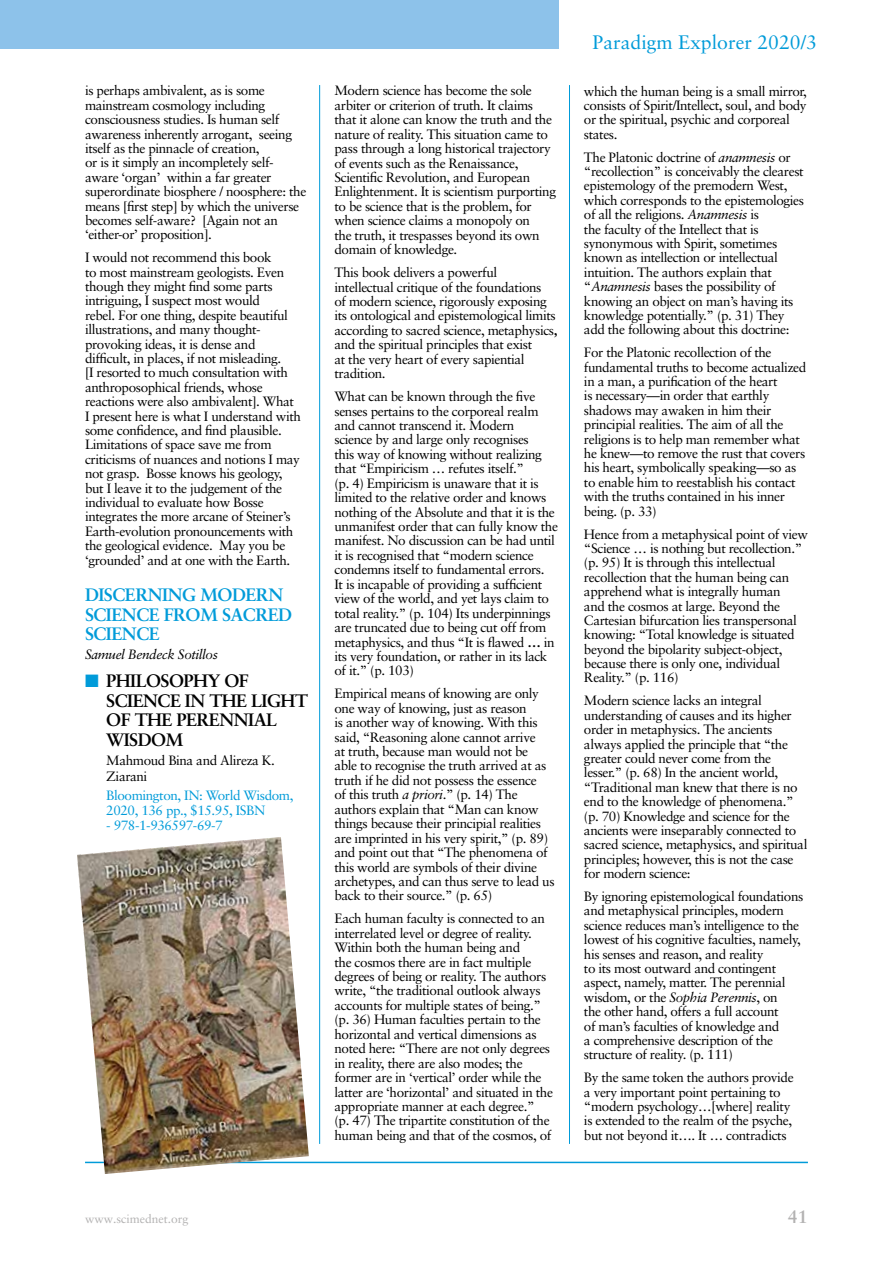
<style>
.page{position:relative;width:893px;height:1263px;background:#fff}
.page>*{position:absolute;margin:0;border:0;box-sizing:border-box;transform-origin:0 0}
.t1{font:19.5px "Sabon";color:#009bd9}
.t2{font:700 18px/19.6px "Sabon";letter-spacing:-.03em;color:#000}
.t3{font:700 18px/19.6px "Sabon";letter-spacing:-.03em;color:#009bd9}
.t4{font:700 18px "Sabon";color:#b3b2b2}
.t5{font:13.5px/14.4px "Sabon";letter-spacing:-.03em;color:#000}
.t6{font:13.5px/15.1px "Sabon";letter-spacing:-.03em;color:#009bd9}
.t7{font:italic 13.5px "Sabon";letter-spacing:-.03em;color:#000}
.t8{font:12px "Sabon";color:#b3b2b2}
.s1{color:#009bd9}
.s2{font-weight:700}
.s3{font-style:italic}
</style>
<div class="page">
<div style="left:0;top:0;width:558px;height:49px;background:#8dc2ea"></div>
<hr style="left:85px;top:1162px;width:723px;height:1px;background:#009bd9">
<hr style="left:569px;top:85px;width:1px;height:1059px;background:#009bd9">
<hr style="left:319px;top:85px;width:1px;height:1059px;background:#009bd9">
<img style="left:77px;top:837px;width:232px;height:337px">
<p class="t5" style="left:85px;top:83px;width:223px">is perhaps ambivalent, as is some mainstream cosmology including consciousness studies. Is human self awareness inherently arrogant, seeing itself as the pinnacle of creation,<br>or is it simply an incompletely self&shy;aware ‘organ’ within a far greater superordinate biosphere / noosphere: the means [first step] by which the universe becomes self-aware? [Again not an ‘either-or’ proposition].</p>
<p class="t5" style="left:85px;top:250px;width:217px">I would not recommend this book<br>to most mainstream geologists. Even though they might find some parts intriguing, I suspect most would<br>rebel. For one thing, despite beautiful illustrations, and many thought&shy;provoking ideas, it is dense and difficult, in places, if not misleading.<br>[I resorted to much consultation with anthroposophical friends, whose reactions were also ambivalent]. What I present here is what I understand with some confidence, and find plausible.<br>Limitations of space save me from criticisms of nuances and notions I may not grasp. Bosse knows his geology, but I leave it to the judgement of the individual to evaluate how Bosse integrates the more arcane of Steiner’s Earth-evolution pronouncements with the geological evidence. May you be ‘grounded’ and at one with the Earth.</p>
<h2 class="t3" style="left:85px;top:585px;width:209px">DISCERNING MODERN<br>SCIENCE FROM SACRED<br>SCIENCE</h2>
<p class="t7" style="left:85px;top:646px;width:134px">Samuel Bendeck Sotillos</p>
<h2 class="t2" style="left:106px;top:671px;width:203px;text-indent:-21px"><span class="s1">■</span> PHILOSOPHY OF<br>SCIENCE IN THE LIGHT<br>OF THE PERENNIAL<br>WISDOM</h2>
<p class="t5" style="left:106px;top:753px;width:170px;line-height:15.1px">Mahmoud Bina and Alireza K.<br>Ziarani</p>
<p class="t6" style="left:106px;top:787px;width:189px">Bloomington, IN: World Wisdom,<br>2020, 136 pp., $15.95, ISBN</p>
<p class="t6" style="left:106px;top:818px;width:118px">- 978-1-936597-69-7</p>
<p class="t5" style="left:334px;top:83px;width:223px">Modern science has become the sole arbiter or criterion of truth. It claims that it alone can know the truth and the nature of reality. This situation came to pass through a long historical trajectory of events such as the Renaissance, Scientific Revolution, and European Enlightenment. It is scientism purporting to be science that is the problem, for when science claims a monopoly on<br>the truth, it trespasses beyond its own domain of knowledge.</p>
<p class="t5" style="left:334px;top:265px;width:225px">This book delivers a powerful intellectual critique of the foundations<br>of modern science, rigorously exposing its ontological and epistemological limits according to sacred science, metaphysics<span class="s2">, </span>and the spiritual principles that exist<br>at the very heart of every sapiential tradition.</p>
<p class="t5" style="left:334px;top:389px;width:225px">What can be known through the five senses pertains to the corporeal realm and cannot transcend it. Modern<br>science by and large only recognises<br>this way of knowing without realizing that “Empiricism … refutes itself.”<br>(p. 4) Empiricism is unaware that it is limited to the relative order and knows nothing of the Absolute and that it is the unmanifest order that can fully know the manifest. No discussion can be had until it is recognised that “modern science condemns itself to fundamental errors.<br>It is incapable of providing a sufficient view of the world, and yet lays claim to total reality.” (p. 104) Its underpinnings are truncated due to being cut off from metaphysics, and thus “It is flawed <span class="s2">…</span> in its very foundation, or rather in its lack of it.” (p. 103)</p>
<p class="t5" style="left:334px;top:686px;width:222px">Empirical means of knowing are only one way of knowing, just as reason<br>is another way of knowing. With this said, “Reasoning alone cannot arrive<br>at truth, because man would not be<br>able to recognise the truth arrived at as truth if he did not possess the essence<br>of this truth <span class="s3">a priori</span>.” (p. 14) The authors explain that “Man can know things because their principial realities are imprinted in his very spirit,” (p. 89) and point out that “The phenomena of this world are symbols of their divine archetypes, and can thus serve to lead us back to their source.” (p. 65)</p>
<p class="t5" style="left:334px;top:911px;width:220px">Each human faculty is connected to an interrelated level or degree of reality.<br>Within both the human being and<br>the cosmos there are in fact multiple degrees of being or reality. The authors write, “the traditional outlook always accounts for multiple states of being.” (p. 36) Human faculties pertain to the horizontal and vertical dimensions as noted here: “There are not only degrees in reality, there are also modes; the former are in ‘vertical’ order while the latter are ‘horizontal’ and situated in the appropriate manner at each degree.”<br>(p. 47) The tripartite constitution of the human being and that of the cosmos, of</p>
<h1 class="t1" style="left:593px;top:31px;width:226px">Paradigm Explorer 2020/3</h1>
<p class="t5" style="left:584px;top:84px;width:224px">which the human being is a small mirror, consists of Spirit/Intellect, soul, and body or the spiritual, psychic and corporeal states.</p>
<p class="t5" style="left:584px;top:150px;width:222px">The Platonic doctrine of <span class="s3">anamnesis</span> or “recollection” is conceivably the clearest epistemology of the premodern West, which corresponds to the epistemologies of all the religions. <span class="s3">Anamnesis</span> is<br>the faculty of the Intellect that is synonymous with Spirit, sometimes known as intellection or intellectual intuition. The authors explain that “<span class="s3">Anamnesis</span> bases the possibility of knowing an object on man’s having its knowledge potentially.” (p. 31) They add the following about this doctrine:</p>
<p class="t5" style="left:584px;top:345px;width:224px">For the Platonic recollection of the fundamental truths to become actualized in a man, a purification of the heart<br>is necessary—in order that earthly shadows may awaken in him their principial realities. The aim of all the religions is to help man remember what he knew—to remove the rust that covers his heart, symbolically speaking—so as to enable him to reestablish his contact with the truths contained in his inner being. (p. 33)</p>
<p class="t5" style="left:584px;top:526px;width:225px">Hence from a metaphysical point of view “Science … is nothing but recollection.” (p. 95) It is through this intellectual recollection that the human being can apprehend what is integrally human<br>and the cosmos at large. Beyond the Cartesian bifurcation lies transpersonal knowing: “Total knowledge is situated beyond the bipolarity subject-object, because there is only one, individual Reality.” (p. 116)</p>
<p class="t5" style="left:584px;top:693px;width:225px">Modern science lacks an integral understanding of causes and its higher order in metaphysics. The ancients always applied the principle that “the greater could never come from the lesser.” (p. 68) In the ancient world, “Traditional man knew that there is no end to the knowledge of phenomena.” (p. 70) Knowledge and science for the ancients were inseparably connected to sacred science, metaphysics, and spiritual principles; however, this is not the case for modern science:</p>
<p class="t5" style="left:584px;top:889px;width:221px">By ignoring epistemological foundations and metaphysical principles, modern science reduces man’s intelligence to the lowest of his cognitive faculties, namely, his senses and reason, and reality<br>to its most outward and contingent aspect, namely, matter. The perennial wisdom, or the <span class="s3">Sophia Perennis</span>, on<br>the other hand, offers a full account<br>of man’s faculties of knowledge and<br>a comprehensive description of the structure of reality. (p. 111)</p>
<p class="t5" style="left:584px;top:1070px;width:211px">By the same token the authors provide a very important point pertaining to “modern psychology…[where] reality is extended to the realm of the psyche, but not beyond it…. It … contradicts</p>
<p class="t8" style="left:85px;top:1212px;width:105px">www.scimednet.org</p>
<h2 class="t4" style="left:788px;top:1206px;width:22px">41</h2>
</div>
